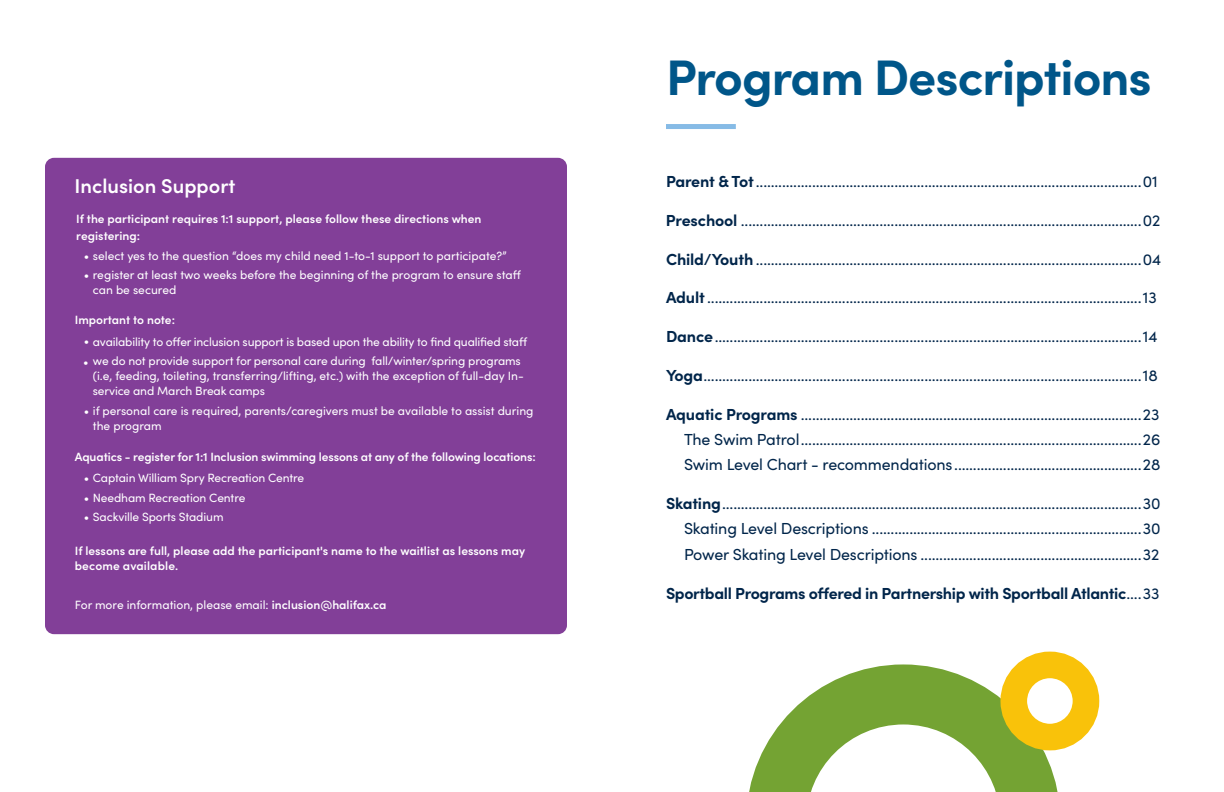
<style>
.page{position:relative;width:1224px;height:792px;background:#fff}
.page>*{position:absolute;margin:0;border:0;box-sizing:border-box;transform-origin:0 0}
.t1{font:700 50px "Sofia Pro";letter-spacing:-.02em;color:#005689}
.t2{font:600 20px "Sofia Pro";color:#fff}
.t3{font:16px/25.3px "Sofia Pro";letter-spacing:-.01em;color:#00254a;text-align:justify}
.t4{font:700 16px "Sofia Pro";letter-spacing:-.02em;color:#00254a}
.t5{font:12px/15px "Sofia Pro";letter-spacing:-.01em;color:#fff}
.t6{font:600 12px/15px "Sofia Pro";color:#fff}
.s1{font-weight:600}
.s2{font-weight:700}
.s3{font-weight:400}
</style>
<div class="page">
<div style="left:45px;top:158px;width:522px;height:476px;background:#823f98;border-radius:9px"></div>
<svg style="left:749px;top:664px;width:311px;height:128px"></svg>
<div style="left:666px;top:124px;width:70px;height:5px;background:#86bbe6"></div>
<div style="left:1000px;top:652px;width:99px;height:98px;border:27px solid #f9c20a;border-radius:50%"></div>
<p class="t2" style="left:75px;top:171px;width:162px">Inclusion Support</p>
<p class="t6" style="left:76px;top:210px;width:407px;line-height:16.5px">If the participant requires 1:1 support, please follow these directions when registering:</p>
<p class="t5" style="left:84px;top:247px;width:425px">• select yes to the question “does my child need 1-to-1 support to participate?”</p>
<p class="t5" style="left:93px;top:267px;width:430px;text-indent:-9px">• register at least two weeks before the beginning of the program to ensure staff can be secured</p>
<p class="t6" style="left:75px;top:312px;width:102px">Important to note:</p>
<p class="t5" style="left:84px;top:333px;width:445px">• availability to offer inclusion support is based upon the ability to find qualified staff</p>
<p class="t5" style="left:93px;top:353px;width:432px;text-indent:-10px">• we do not provide support for personal care during fall/winter/spring programs (i.e, feeding, toileting, transferring/lifting, etc.) with the exception of full-day In&shy;service and March Break camps</p>
<p class="t5" style="left:93px;top:402px;width:442px;text-indent:-9px">• if personal care is required, parents/caregivers must be available to assist during the program</p>
<p class="t6" style="left:75px;top:448px;width:462px">Aquatics - register for 1:1 Inclusion swimming lessons at any of the following locations:</p>
<p class="t5" style="left:84px;top:470px;width:222px">• Captain William Spry Recreation Centre</p>
<p class="t5" style="left:84px;top:489px;width:163px">• Needham Recreation Centre</p>
<p class="t5" style="left:84px;top:509px;width:141px">• Sackville Sports Stadium</p>
<p class="t6" style="left:75px;top:543px;width:452px">If lessons are full, please add the participant's name to the waitlist as lessons may become available.</p>
<p class="t5" style="left:75px;top:597px;width:313px">For more information, please email: <span class="s1">inclusion@halifax.ca</span></p>
<h1 class="t1" style="left:666px;top:39px;width:487px">Program Descriptions</h1>
<p class="t3" style="left:666px;top:168px;width:493px"><span class="s2">Parent &amp; Tot</span>.......................................................................................................01</p>
<p class="t3" style="left:666px;top:207px;width:496px"><span class="s2">Preschool</span> ...........................................................................................................02</p>
<p class="t3" style="left:666px;top:245px;width:497px"><span class="s2">Child/Youth</span> .......................................................................................................04</p>
<p class="t3" style="left:666px;top:284px;width:492px"><span class="s2">Adult</span>....................................................................................................................13</p>
<p class="t3" style="left:666px;top:323px;width:493px"><span class="s2">Dance</span>..................................................................................................................14</p>
<p class="t3" style="left:666px;top:362px;width:493px"><span class="s2">Yoga</span>.....................................................................................................................18</p>
<p class="t3" style="left:684px;top:401px;width:478px;text-indent:-18px"><span class="s2">Aquatic Programs</span> ...........................................................................................23<br>The Swim Patrol...........................................................................................26<br>Swim Level Chart - recommendations ..................................................28</p>
<p class="t3" style="left:684px;top:490px;width:478px;text-indent:-18px"><span class="s2">Skating</span>................................................................................................................30<br>Skating Level Descriptions ........................................................................30<br>Power Skating Level Descriptions ...........................................................32</p>
<p class="t4" style="left:666px;top:581px;width:495px">Sportball Programs offered in Partnership with Sportball Atlantic<span class="s3">....33</span></p>
</div>
